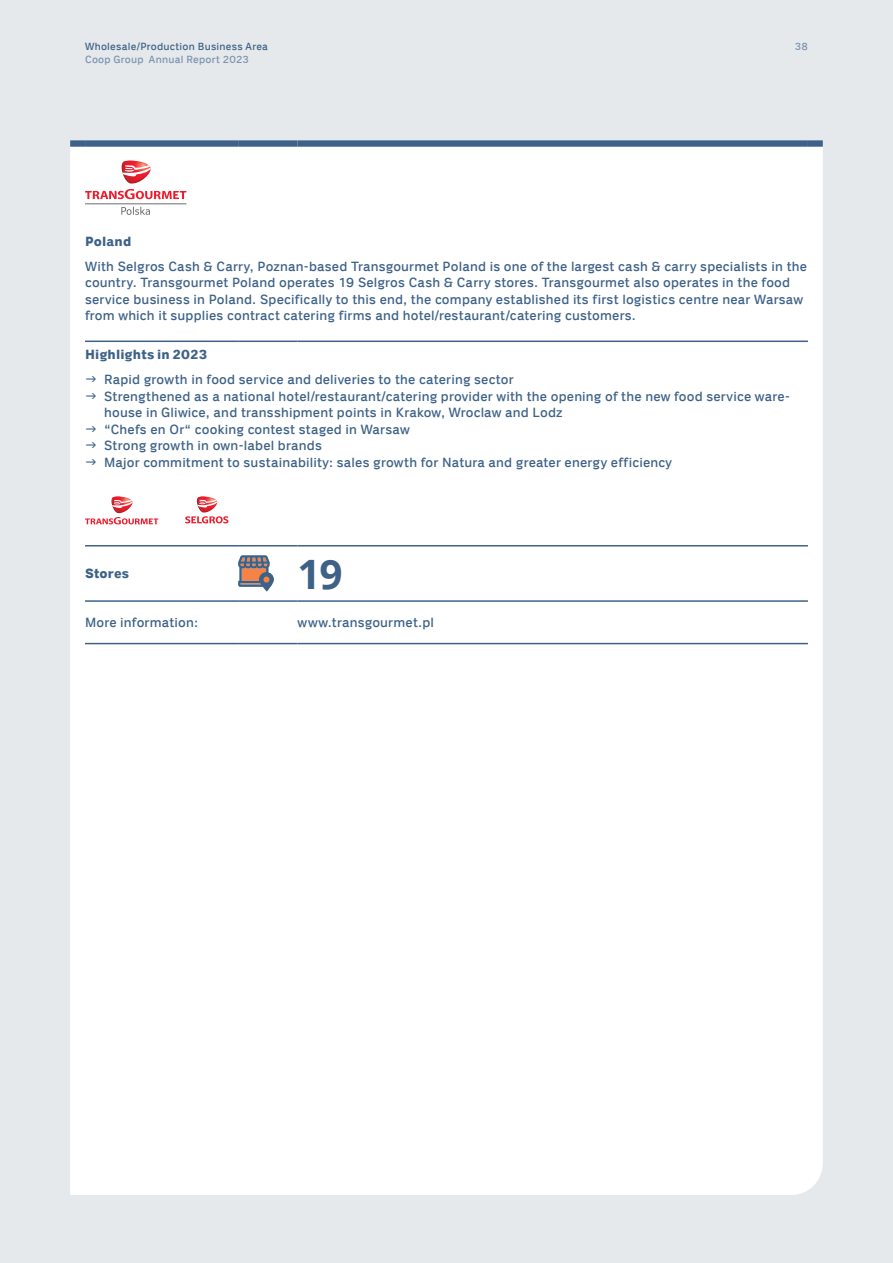
<style>
.page{position:relative;width:893px;height:1263px;background:#e5e9eb}
.page>*{position:absolute;margin:0;border:0;box-sizing:border-box;transform-origin:0 0}
.t1{font:700 40.5px "Open Sans";color:#3e6287}
.t2{font:13.5px/16.5px "Coop";letter-spacing:.015em;color:#3e6287}
.t3{font:700 13.5px "Coop";letter-spacing:.01em;color:#3e6287}
.t4{font:10.5px "Coop";letter-spacing:.02em;color:#3e6287}
.t5{font:10.5px "Coop";letter-spacing:.02em;color:#7b93b1}
</style>
<div class="page">
<div style="left:70px;top:147px;width:753px;height:1048px;background:#fff"></div>
<hr style="left:85px;top:341px;width:153px;height:1px;background:#3e6287">
<hr style="left:238px;top:341px;width:60px;height:1px;background:#3e6287">
<hr style="left:298px;top:341px;width:510px;height:1px;background:#3e6287">
<hr style="left:85px;top:545px;width:153px;height:1px;background:#3e6287">
<hr style="left:238px;top:545px;width:60px;height:1px;background:#3e6287">
<hr style="left:298px;top:545px;width:510px;height:1px;background:#3e6287">
<hr style="left:85px;top:600px;width:153px;height:2px;background:#3e6287">
<hr style="left:238px;top:600px;width:60px;height:2px;background:#3e6287">
<hr style="left:298px;top:600px;width:510px;height:2px;background:#3e6287">
<hr style="left:85px;top:643px;width:153px;height:1px;background:#3e6287">
<hr style="left:238px;top:643px;width:60px;height:1px;background:#3e6287">
<hr style="left:298px;top:643px;width:510px;height:1px;background:#3e6287">
<div style="left:70px;top:140px;width:15px;height:7px;background:#3e6287"></div>
<div style="left:85px;top:140px;width:153px;height:7px;background:#3e6287"></div>
<div style="left:238px;top:140px;width:60px;height:7px;background:#3e6287"></div>
<div style="left:298px;top:140px;width:510px;height:7px;background:#3e6287"></div>
<div style="left:808px;top:140px;width:15px;height:7px;background:#3e6287"></div>
<hr style="left:85px;top:204px;width:101px;height:1px;background:#6c6d70">
<svg style="left:121px;top:207px;width:29px;height:8px"></svg>
<svg style="left:85px;top:161px;width:101px;height:38px;background:#f9d0d3"></svg>
<svg style="left:185px;top:496px;width:43px;height:27px"></svg>
<svg style="left:85px;top:496px;width:73px;height:28px;background:#f9d2d5"></svg>
<svg style="left:259px;top:572px;width:15px;height:19px"></svg>
<svg style="left:238px;top:555px;width:32px;height:32px"></svg>
<svg style="left:86px;top:376px;width:10px;height:6px"></svg>
<svg style="left:86px;top:393px;width:10px;height:6px"></svg>
<svg style="left:86px;top:426px;width:10px;height:6px"></svg>
<svg style="left:86px;top:442px;width:10px;height:6px"></svg>
<svg style="left:86px;top:459px;width:10px;height:6px"></svg>
<p class="t4" style="left:85px;top:41px;width:184px">Wholesale/Production Business Area</p>
<p class="t5" style="left:795px;top:41px;width:15px">38</p>
<p class="t5" style="left:85px;top:53px;width:165px">Coop Group Annual Report 2023</p>
<p class="t3" style="left:85px;top:233px;width:48px">Poland</p>
<p class="t2" style="left:85px;top:258px;width:723px">With Selgros Cash &amp; Carry, Poznan-based Transgourmet Poland is one of the largest cash &amp; carry specialists in the country. Transgourmet Poland operates 19 Selgros Cash &amp; Carry stores. Transgourmet also operates in the food service business in Poland. Specifically to this end, the company established its first logistics centre near Warsaw from which it supplies contract catering firms and hotel/restaurant/catering customers.</p>
<p class="t3" style="left:85px;top:347px;width:124px">Highlights in 2023</p>
<p class="t2" style="left:104px;top:371px;width:687px">Rapid growth in food service and deliveries to the catering sector<br>Strengthened as a national hotel/restaurant/catering provider with the opening of the new food service ware&shy;house in Gliwice, and transshipment points in Krakow, Wroclaw and Lodz<br>“Chefs en Or“ cooking contest staged in Warsaw<br>Strong growth in own-label brands<br>Major commitment to sustainability: sales growth for Natura and greater energy efficiency</p>
<p class="t3" style="left:85px;top:566px;width:46px">Stores</p>
<h1 class="t1" style="left:298px;top:546px;width:47px">19</h1>
<p class="t2" style="left:85px;top:614px;width:115px">More information:</p>
<p class="t2" style="left:298px;top:614px;width:138px">www.transgourmet.pl</p>
</div>
